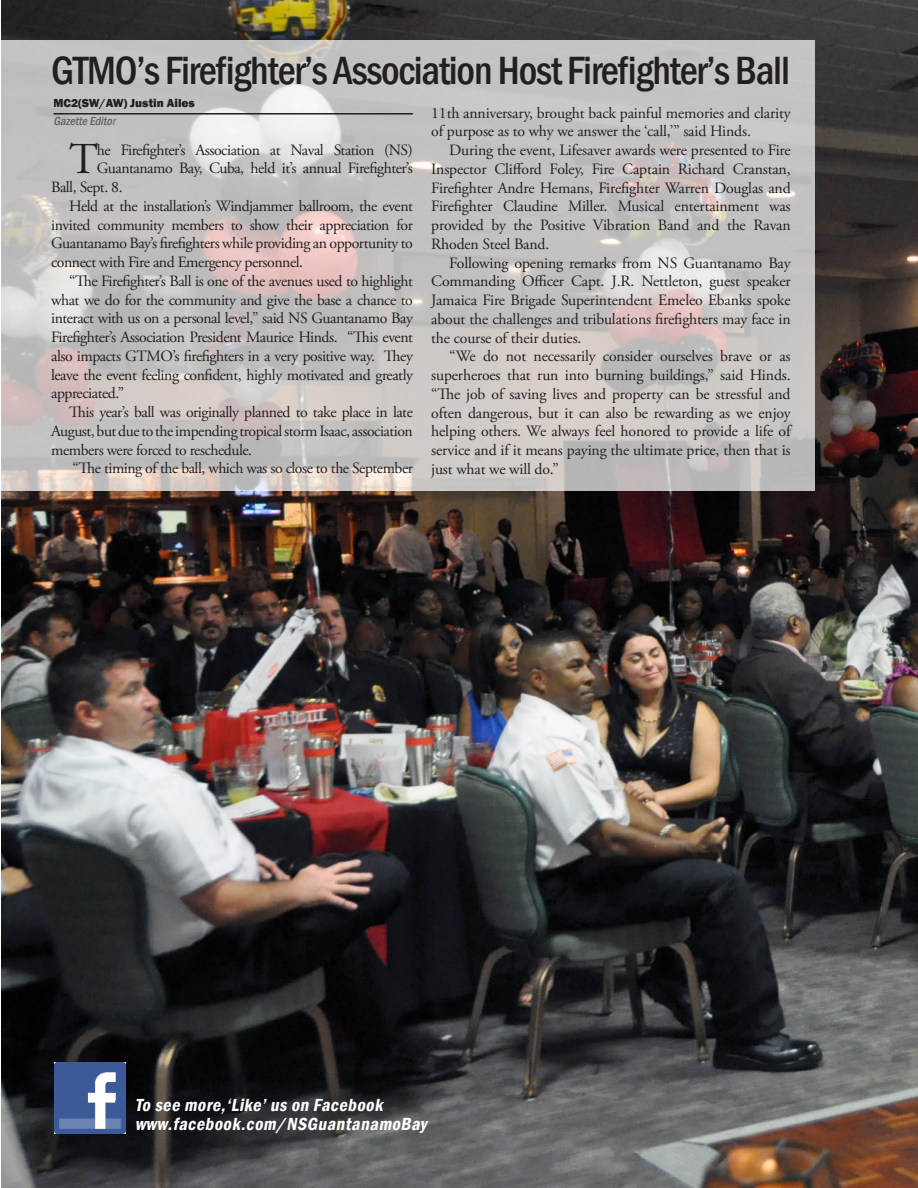
<style>
.page{position:relative;width:918px;height:1188px;background:#fff}
.page>*{position:absolute;margin:0;border:0;box-sizing:border-box;transform-origin:0 0}
.Paragraph_Style_2{font:44.1px "Adobe Garamond Pro";color:#231f20}
.Paragraph_Style_2-2{font:500 condensed 40.5px "Franklin Gothic";letter-spacing:-.03em;color:#231f20}
.Paragraph_Style_2-3{font:italic 600 condensed 18px "Franklin Gothic";color:#fff}
.Paragraph_Style_2-4{font:15.75px/18.8px "Adobe Garamond Pro";letter-spacing:-.03em;color:#231f20;text-align:justify}
.Paragraph_Style_2-5{font:15.75px/18.8px "Adobe Garamond Pro";letter-spacing:-.01em;color:#231f20}
.Paragraph_Style_2-6{font:800 12px "Franklin Gothic";color:#231f20}
.Paragraph_Style_2-7{font:italic 500 condensed 12px "Franklin Gothic";color:#616164}
.s1{color:#76787b}
</style>
<div class="page">
<img style="left:1px;top:0;width:917px;height:1188px">
<svg style="left:1px;top:40px;width:813px;height:451px;background:#c8c4c3"></svg>
<hr style="left:54px;top:113px;width:359px;height:2px;background:#231f20">
<img style="left:54px;top:1062px;width:72px;height:72px">
<p class="Paragraph_Style_2-2" style="left:51px;top:44px;width:740px">GTMO’s Firefighter’s Association Host Firefighter’s Ball</p>
<p class="Paragraph_Style_2-6" style="left:54px;top:96px;width:143px">MC2(SW/AW) Justin Ailes</p>
<p class="Paragraph_Style_2-7" style="left:54px;top:114px;width:66px">Gazette Edito<span class="s1">r</span></p>
<p class="Paragraph_Style_2-5" style="left:431px;top:104px;width:361px">11th anniversary, brought back painful memories and clarity of purpose as to why we answer the ‘call,’” said Hinds.</p>
<p class="Paragraph_Style_2-4" style="left:431px;top:141px;width:361px;text-indent:18px">During the event, Lifesaver awards were presented to Fire Inspector Clifford Foley, Fire Captain Richard Cranstan, Firefighter Andre Hemans, Firefighter Warren Douglas and Firefighter Claudine Miller. Musical entertainment was provided by the Positive Vibration Band and the Ravan Rhoden Steel Band.</p>
<p class="Paragraph_Style_2-4" style="left:431px;top:254px;width:361px;text-indent:18px">Following opening remarks from NS Guantanamo Bay Commanding Officer Capt. J.R. Nettleton, guest speaker Jamaica Fire Brigade Superintendent Emeleo Ebanks spoke about the challenges and tribulations firefighters may face in the course of their duties.</p>
<p class="Paragraph_Style_2-4" style="left:431px;top:348px;width:361px;text-indent:18px">“We do not necessarily consider ourselves brave or as superheroes that run into burning buildings,” said Hinds. “The job of saving lives and property can be stressful and often dangerous, but it can also be rewarding as we enjoy helping others. We always feel honored to provide a life of service and if it means paying the ultimate price, then that is just what we will do.”</p>
<p class="Paragraph_Style_2" style="left:69px;top:133px;width:31px">T</p>
<p class="Paragraph_Style_2-4" style="left:97px;top:141px;width:318px">he Firefighter’s Association at Naval Station (NS)</p>
<p class="Paragraph_Style_2-4" style="left:97px;top:160px;width:318px">Guantanamo Bay, Cuba, held it’s annual Firefighter’s</p>
<p class="Paragraph_Style_2-4" style="left:51px;top:178px;width:73px">Ball, Sept. 8.</p>
<p class="Paragraph_Style_2-4" style="left:51px;top:197px;width:363px;text-indent:18px">Held at the installation’s Windjammer ballroom, the event invited community members to show their appreciation for Guantanamo Bay’s firefighters while providing an opportunity to connect with Fire and Emergency personnel.</p>
<p class="Paragraph_Style_2-4" style="left:51px;top:272px;width:363px;text-indent:18px">“The Firefighter’s Ball is one of the avenues used to highlight what we do for the community and give the base a chance to interact with us on a personal level,” said NS Guantanamo Bay Firefighter’s Association President Maurice Hinds. “This event also impacts GTMO’s firefighters in a very positive way. They leave the event feeling confident, highly motivated and greatly appreciated.”</p>
<p class="Paragraph_Style_2-4" style="left:51px;top:403px;width:363px;text-indent:18px">This year’s ball was originally planned to take place in late August, but due to the impending tropical storm Isaac, association members were forced to reschedule.</p>
<p class="Paragraph_Style_2-4" style="left:73px;top:460px;width:342px">“The timing of the ball, which was so close to the September</p>
<p class="Paragraph_Style_2-3" style="left:135px;top:1093px;width:253px">To see more,‘Like’us on Facebook</p>
<p class="Paragraph_Style_2-3" style="left:135px;top:1112px;width:297px">www.facebook.com/NSGuantanamoBay</p>
</div>
